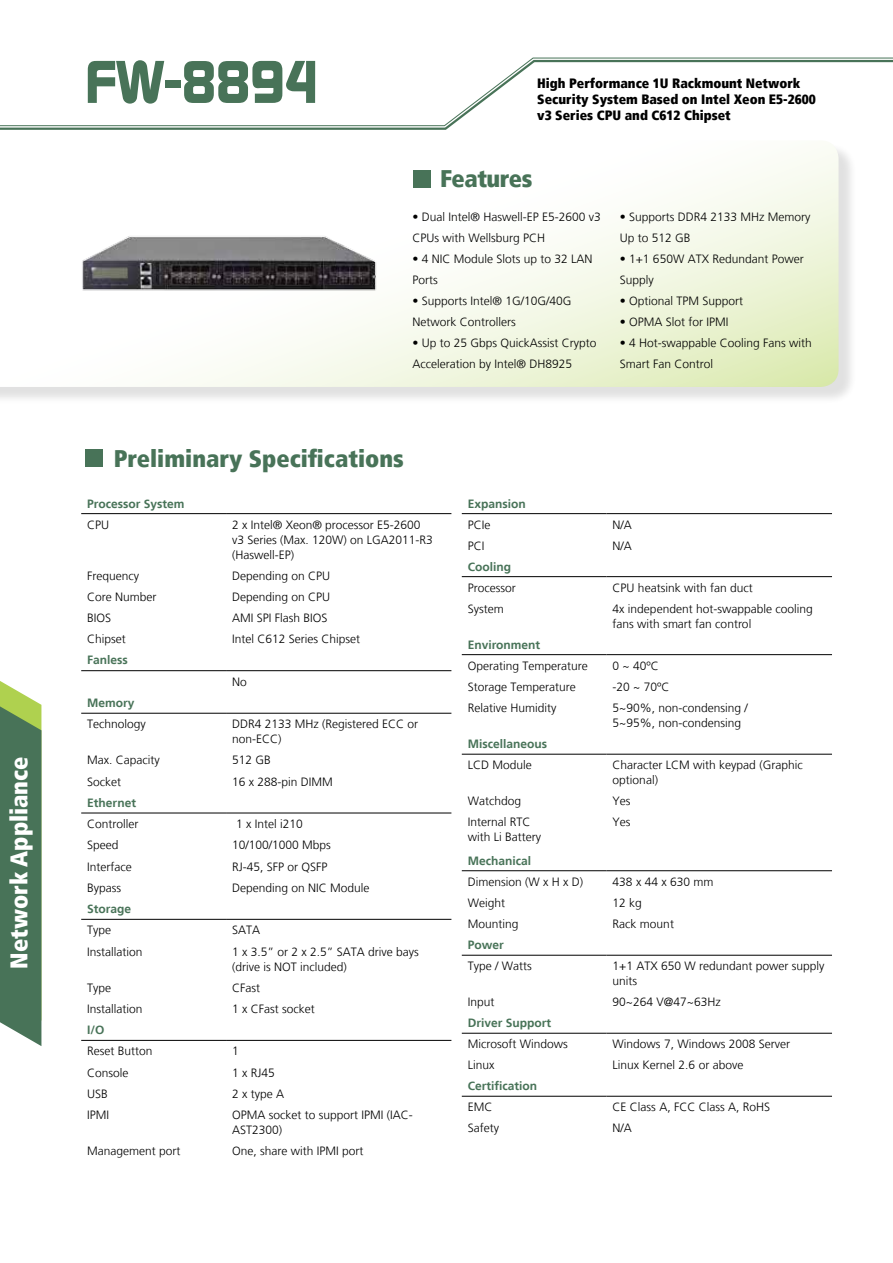
<style>
.page{position:relative;width:893px;height:1263px;background:#fff}
.page>*{position:absolute;margin:0;border:0;box-sizing:border-box;transform-origin:0 0}
.t1{font:700 60px "Continuum";letter-spacing:-.02em;color:#487358}
.t2{font:900 condensed 24px "Frutiger LT";color:#487358}
.t3{font:900 condensed 24px "Frutiger LT";color:#fff}
.t4{font:900 condensed 24px "Frutiger LT";letter-spacing:-.02em;color:#487358}
.t5{font:900 condensed 13.5px/16.2px "Frutiger LT";color:#000}
.t6{font:300 12px/15px "Frutiger LT";color:#000}
.t7{font:700 12px "Frutiger LT";color:#487358}
</style>
<div class="page">
<svg style="left:0;top:126px;width:451px;height:4px;background:#8ea998"></svg>
<svg style="left:0;top:57px;width:893px;height:69px"></svg>
<svg style="left:0;top:681px;width:41px;height:365px;background:#5b8262"></svg>
<div style="left:0;top:143px;width:857px;height:263px;background:#000;opacity:.25"></div>
<svg style="left:0;top:143px;width:838px;height:244px"></svg>
<hr style="left:81px;top:513px;width:145px;height:1px;background:#000">
<hr style="left:226px;top:513px;width:225px;height:1px;background:#000">
<hr style="left:81px;top:670px;width:145px;height:1px;background:#000">
<hr style="left:226px;top:670px;width:225px;height:1px;background:#000">
<hr style="left:81px;top:713px;width:145px;height:1px;background:#000">
<hr style="left:226px;top:713px;width:225px;height:1px;background:#000">
<hr style="left:81px;top:813px;width:145px;height:1px;background:#000">
<hr style="left:226px;top:813px;width:225px;height:1px;background:#000">
<hr style="left:81px;top:919px;width:145px;height:1px;background:#000">
<hr style="left:226px;top:919px;width:225px;height:1px;background:#000">
<hr style="left:81px;top:1040px;width:145px;height:1px;background:#000">
<hr style="left:226px;top:1040px;width:225px;height:1px;background:#000">
<hr style="left:462px;top:654px;width:145px;height:1px;background:#000">
<hr style="left:607px;top:654px;width:225px;height:1px;background:#000">
<hr style="left:462px;top:870px;width:145px;height:1px;background:#000">
<hr style="left:607px;top:870px;width:225px;height:1px;background:#000">
<hr style="left:462px;top:1033px;width:145px;height:1px;background:#000">
<hr style="left:607px;top:1033px;width:225px;height:1px;background:#000">
<hr style="left:462px;top:1096px;width:145px;height:1px;background:#000">
<hr style="left:607px;top:1096px;width:225px;height:1px;background:#000">
<hr style="left:462px;top:513px;width:145px;height:1px;background:#000">
<hr style="left:607px;top:513px;width:225px;height:1px;background:#000">
<hr style="left:462px;top:576px;width:145px;height:1px;background:#000">
<hr style="left:607px;top:576px;width:225px;height:1px;background:#000">
<hr style="left:462px;top:754px;width:145px;height:1px;background:#000">
<hr style="left:607px;top:754px;width:225px;height:1px;background:#000">
<hr style="left:462px;top:955px;width:145px;height:1px;background:#000">
<hr style="left:607px;top:955px;width:225px;height:1px;background:#000">
<div style="left:85px;top:450px;width:17px;height:17px;background:#487358"></div>
<div style="left:414px;top:171px;width:17px;height:17px;background:#487358"></div>
<img style="left:77px;top:216px;width:310px;height:94px">
<h2 class="t3" style="left:5px;top:969px;width:214px;rotate:-90deg">Network Appliance</h2>
<h1 class="t1" style="left:85px;top:42px;width:236px">FW-8894</h1>
<p class="t5" style="left:537px;top:75px;width:280px">High Performance 1U Rackmount Network<br>Security System Based on Intel Xeon E5-2600 v3 Series CPU and C612 Chipset</p>
<h2 class="t4" style="left:440px;top:164px;width:94px">Features</h2>
<p class="t6" style="left:412px;top:206px;width:190px;line-height:21px">• Dual Intel® Haswell-EP E5-2600 v3<br>CPUs with Wellsburg PCH</p>
<p class="t6" style="left:412px;top:248px;width:182px;line-height:21px">• 4 NIC Module Slots up to 32 LAN<br>Ports</p>
<p class="t6" style="left:412px;top:290px;width:160px;line-height:21px">• Supports Intel® 1G/10G/40G<br>Network Controllers</p>
<p class="t6" style="left:412px;top:332px;width:186px;line-height:21px">• Up to 25 Gbps QuickAssist Crypto<br>Acceleration by Intel® DH8925</p>
<p class="t6" style="left:620px;top:206px;width:192px;line-height:21px">• Supports DDR4 2133 MHz Memory<br>Up to 512 GB</p>
<p class="t6" style="left:620px;top:248px;width:185px;line-height:21px">• 1+1 650W ATX Redundant Power<br>Supply</p>
<p class="t6" style="left:620px;top:293px;width:125px">• Optional TPM Support</p>
<p class="t6" style="left:620px;top:314px;width:110px">• OPMA Slot for IPMI</p>
<p class="t6" style="left:620px;top:332px;width:194px;line-height:21px">• 4 Hot-swappable Cooling Fans with<br>Smart Fan Control</p>
<h2 class="t2" style="left:114px;top:444px;width:292px">Preliminary Specifications</h2>
<p class="t7" style="left:87px;top:496px;width:99px">Processor System</p>
<p class="t6" style="left:87px;top:517px;width:24px">CPU</p>
<p class="t6" style="left:232px;top:517px;width:202px">2 x Intel® Xeon® processor E5-2600 v3 Series (Max. 120W) on LGA2011-R3 (Haswell-EP)</p>
<p class="t6" style="left:87px;top:568px;width:53px">Frequency</p>
<p class="t6" style="left:232px;top:568px;width:100px">Depending on CPU</p>
<p class="t6" style="left:87px;top:589px;width:71px">Core Number</p>
<p class="t6" style="left:232px;top:589px;width:100px">Depending on CPU</p>
<p class="t6" style="left:87px;top:610px;width:25px">BIOS</p>
<p class="t6" style="left:232px;top:610px;width:97px">AMI SPI Flash BIOS</p>
<p class="t6" style="left:87px;top:632px;width:40px">Chipset</p>
<p class="t6" style="left:232px;top:632px;width:130px">Intel C612 Series Chipset</p>
<p class="t7" style="left:87px;top:653px;width:42px">Fanless</p>
<p class="t6" style="left:232px;top:674px;width:16px">No</p>
<p class="t7" style="left:87px;top:696px;width:49px">Memory</p>
<p class="t6" style="left:87px;top:717px;width:60px">Technology</p>
<p class="t6" style="left:232px;top:717px;width:188px">DDR4 2133 MHz (Registered ECC or non-ECC)</p>
<p class="t6" style="left:87px;top:753px;width:74px">Max. Capacity</p>
<p class="t6" style="left:232px;top:753px;width:40px">512 GB</p>
<p class="t6" style="left:87px;top:774px;width:35px">Socket</p>
<p class="t6" style="left:232px;top:774px;width:102px">16 x 288-pin DIMM</p>
<p class="t7" style="left:87px;top:795px;width:50px">Ethernet</p>
<p class="t6" style="left:87px;top:816px;width:53px">Controller</p>
<p class="t6" style="left:236px;top:816px;width:68px">1 x Intel i210</p>
<p class="t6" style="left:87px;top:838px;width:33px">Speed</p>
<p class="t6" style="left:232px;top:838px;width:100px">10/100/1000 Mbps</p>
<p class="t6" style="left:87px;top:859px;width:46px">Interface</p>
<p class="t6" style="left:232px;top:859px;width:97px">RJ-45, SFP or QSFP</p>
<p class="t6" style="left:87px;top:880px;width:36px">Bypass</p>
<p class="t6" style="left:232px;top:880px;width:139px">Depending on NIC Module</p>
<p class="t7" style="left:87px;top:902px;width:46px">Storage</p>
<p class="t6" style="left:87px;top:923px;width:25px">Type</p>
<p class="t6" style="left:232px;top:923px;width:30px">SATA</p>
<p class="t6" style="left:87px;top:944px;width:57px">Installation</p>
<p class="t6" style="left:232px;top:944px;width:188px">1 x 3.5” or 2 x 2.5” SATA drive bays (drive is NOT included)</p>
<p class="t6" style="left:87px;top:980px;width:25px">Type</p>
<p class="t6" style="left:232px;top:980px;width:29px">CFast</p>
<p class="t6" style="left:87px;top:1001px;width:57px">Installation</p>
<p class="t6" style="left:232px;top:1001px;width:84px">1 x CFast socket</p>
<p class="t7" style="left:87px;top:1023px;width:19px">I/O</p>
<p class="t6" style="left:87px;top:1044px;width:67px">Reset Button</p>
<p class="t6" style="left:232px;top:1044px;width:8px">1</p>
<p class="t6" style="left:87px;top:1065px;width:43px">Console</p>
<p class="t6" style="left:232px;top:1065px;width:44px">1 x RJ45</p>
<p class="t6" style="left:87px;top:1086px;width:22px">USB</p>
<p class="t6" style="left:232px;top:1086px;width:54px">2 x type A</p>
<p class="t6" style="left:87px;top:1108px;width:23px">IPMI</p>
<p class="t6" style="left:232px;top:1108px;width:182px">OPMA socket to support IPMI (IAC-<br>AST2300)</p>
<p class="t6" style="left:87px;top:1144px;width:95px">Management port</p>
<p class="t6" style="left:232px;top:1144px;width:133px">One, share with IPMI port</p>
<p class="t7" style="left:468px;top:496px;width:60px">Expansion</p>
<p class="t6" style="left:468px;top:517px;width:24px">PCIe</p>
<p class="t6" style="left:613px;top:517px;width:21px">N/A</p>
<p class="t6" style="left:468px;top:538px;width:18px">PCI</p>
<p class="t6" style="left:613px;top:538px;width:21px">N/A</p>
<p class="t7" style="left:468px;top:559px;width:45px">Cooling</p>
<p class="t6" style="left:468px;top:580px;width:49px">Processor</p>
<p class="t6" style="left:613px;top:580px;width:142px">CPU heatsink with fan duct</p>
<p class="t6" style="left:468px;top:601px;width:37px">System</p>
<p class="t6" style="left:613px;top:601px;width:202px">4x independent hot-swappable cooling fans with smart fan control</p>
<p class="t7" style="left:468px;top:637px;width:74px">Environment</p>
<p class="t6" style="left:468px;top:658px;width:121px">Operating Temperature</p>
<p class="t6" style="left:613px;top:658px;width:48px">0 ~ 40ºC</p>
<p class="t6" style="left:468px;top:679px;width:109px">Storage Temperature</p>
<p class="t6" style="left:613px;top:679px;width:58px">-20 ~ 70ºC</p>
<p class="t6" style="left:468px;top:701px;width:90px">Relative Humidity</p>
<p class="t6" style="left:613px;top:701px;width:137px">5~90%, non-condensing /<br>5~95%, non-condensing</p>
<p class="t7" style="left:468px;top:737px;width:81px">Miscellaneous</p>
<p class="t6" style="left:468px;top:758px;width:66px">LCD Module</p>
<p class="t6" style="left:613px;top:758px;width:192px">Character LCM with keypad (Graphic optional)</p>
<p class="t6" style="left:468px;top:794px;width:55px">Watchdog</p>
<p class="t6" style="left:613px;top:794px;width:19px">Yes</p>
<p class="t6" style="left:468px;top:815px;width:75px">Internal RTC with Li Battery</p>
<p class="t6" style="left:613px;top:815px;width:19px">Yes</p>
<p class="t7" style="left:468px;top:853px;width:65px">Mechanical</p>
<p class="t6" style="left:468px;top:874px;width:117px">Dimension (W x H x D)</p>
<p class="t6" style="left:613px;top:874px;width:102px">438 x 44 x 630 mm</p>
<p class="t6" style="left:468px;top:896px;width:39px">Weight</p>
<p class="t6" style="left:613px;top:896px;width:31px">12 kg</p>
<p class="t6" style="left:468px;top:917px;width:52px">Mounting</p>
<p class="t6" style="left:613px;top:917px;width:63px">Rack mount</p>
<p class="t7" style="left:468px;top:938px;width:38px">Power</p>
<p class="t6" style="left:468px;top:959px;width:65px">Type / Watts</p>
<p class="t6" style="left:613px;top:959px;width:213px">1+1 ATX 650 W redundant power supply units</p>
<p class="t6" style="left:468px;top:995px;width:28px">Input</p>
<p class="t6" style="left:613px;top:995px;width:110px">90~264 V@47~63Hz</p>
<p class="t7" style="left:468px;top:1016px;width:85px">Driver Support</p>
<p class="t6" style="left:468px;top:1037px;width:102px">Microsoft Windows</p>
<p class="t6" style="left:613px;top:1037px;width:179px">Windows 7, Windows 2008 Server</p>
<p class="t6" style="left:468px;top:1058px;width:28px">Linux</p>
<p class="t6" style="left:613px;top:1058px;width:132px">Linux Kernel 2.6 or above</p>
<p class="t7" style="left:468px;top:1079px;width:71px">Certification</p>
<p class="t6" style="left:468px;top:1100px;width:26px">EMC</p>
<p class="t6" style="left:613px;top:1100px;width:159px">CE Class A, FCC Class A, RoHS</p>
<p class="t6" style="left:468px;top:1121px;width:33px">Safety</p>
<p class="t6" style="left:613px;top:1121px;width:21px">N/A</p>
</div>
